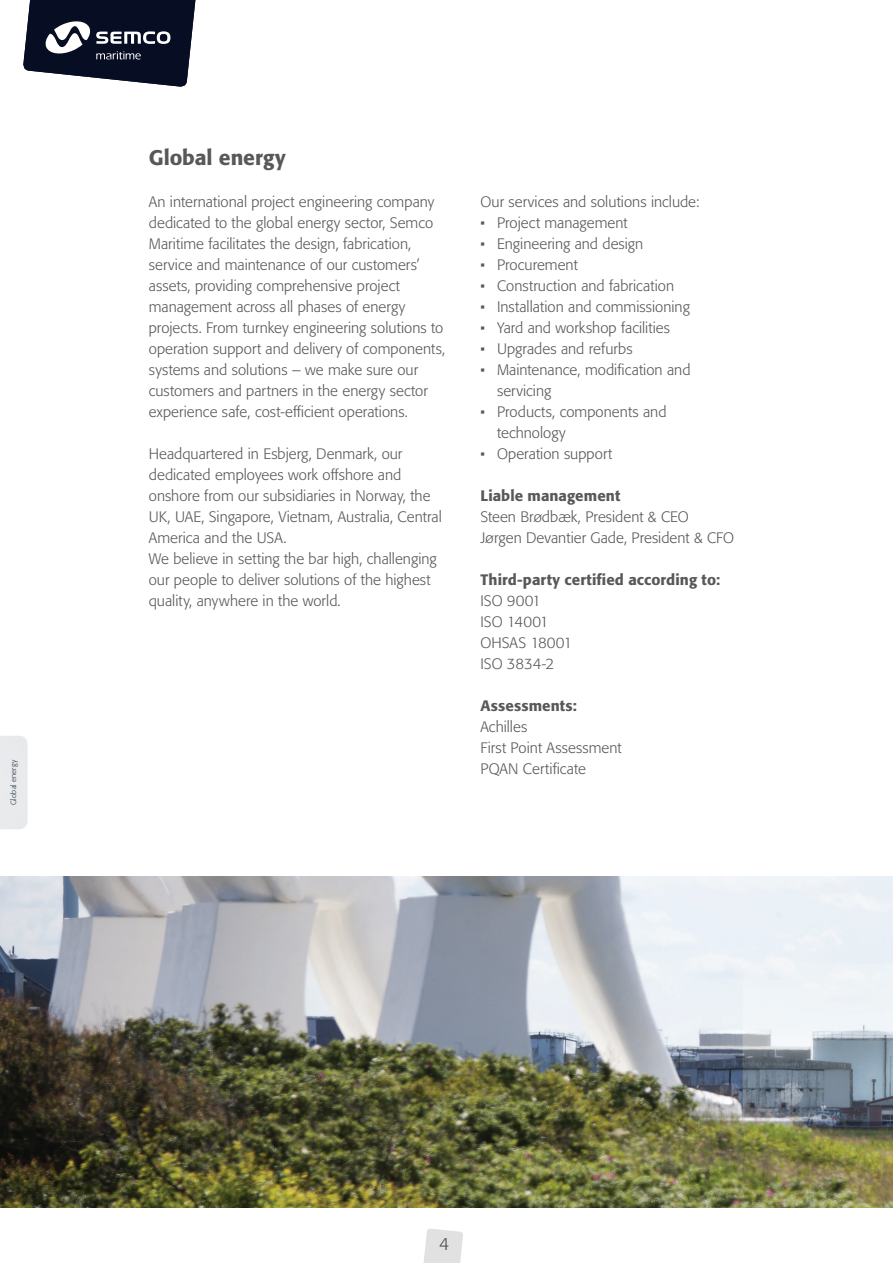
<style>
.page{position:relative;width:893px;height:1263px;background:#fff}
.page>*{position:absolute;margin:0;border:0;box-sizing:border-box;transform-origin:0 0}
.t1{font:500 21px "Formata BQ";color:#57585a}
.t2{font:300 17.25px "Formata BQ";color:#231f20}
.t3{font:300 15px/21px "Formata BQ";color:#57585a}
.t4{font:500 15px "Formata BQ";letter-spacing:.005em;color:#57585a}
.t5{font:300 7.5px "Formata BQ";letter-spacing:.02em;color:#28354b}
</style>
<div class="page">
<div style="left:0;top:736px;width:28px;height:93px;background:#e9eaec"></div>
<img style="left:0;top:876px;width:893px;height:332px">
<svg style="left:23px;top:0;width:173px;height:87px"></svg>
<svg style="left:423px;top:1228px;width:40px;height:35px"></svg>
<p class="t5" style="left:9px;top:805px;width:47px;rotate:-90deg">Global energy</p>
<h1 class="t1" style="left:149px;top:144px;width:138px">Global energy</h1>
<p class="t3" style="left:149px;top:191px;width:298px">An international project engineering company dedicated to the global energy sector, Semco Maritime facilitates the design, fabrication, service and maintenance of our customers’ assets, providing comprehensive project management across all phases of energy projects. From turnkey engineering solutions to operation support and delivery of components, systems and solutions – we make sure our customers and partners in the energy sector experience safe, cost-efficient operations.</p>
<p class="t3" style="left:149px;top:443px;width:295px">Headquartered in Esbjerg, Denmark, our dedicated employees work offshore and onshore from our subsidiaries in Norway, the UK, UAE, Singapore, Vietnam, Australia, Central America and the USA.<br>We believe in setting the bar high, challenging our people to deliver solutions of the highest quality, anywhere in the world.</p>
<p class="t3" style="left:480px;top:191px;width:220px">Our services and solutions include:</p>
<p class="t3" style="left:480px;top:212px;width:149px">• Project management</p>
<p class="t3" style="left:480px;top:233px;width:164px">• Engineering and design</p>
<p class="t3" style="left:480px;top:254px;width:99px">• Procurement</p>
<p class="t3" style="left:480px;top:275px;width:195px">• Construction and fabrication</p>
<p class="t3" style="left:480px;top:296px;width:211px">• Installation and commissioning</p>
<p class="t3" style="left:480px;top:317px;width:191px">• Yard and workshop facilities</p>
<p class="t3" style="left:480px;top:338px;width:154px">• Upgrades and refurbs</p>
<p class="t3" style="left:497px;top:359px;width:195px;text-indent:-16px">• Maintenance, modification and servicing</p>
<p class="t3" style="left:497px;top:401px;width:171px;text-indent:-16px">• Products, components and technology</p>
<p class="t3" style="left:480px;top:443px;width:133px">• Operation support</p>
<p class="t4" style="left:480px;top:486px;width:141px">Liable management</p>
<p class="t3" style="left:480px;top:506px;width:255px">Steen Brødbæk, President &amp; CEO<br>Jørgen Devantier Gade, President &amp; CFO</p>
<p class="t4" style="left:480px;top:570px;width:241px">Third-party certified according to:</p>
<p class="t3" style="left:480px;top:590px;width:93px">ISO 9001<br>ISO 14001<br>OHSAS 18001<br>ISO 3834-2</p>
<p class="t4" style="left:480px;top:696px;width:98px">Assessments:</p>
<p class="t3" style="left:480px;top:716px;width:143px">Achilles<br>First Point Assessment<br>PQAN Certificate</p>
<p class="t2" style="left:439px;top:1234px;width:12px">4</p>
</div>
